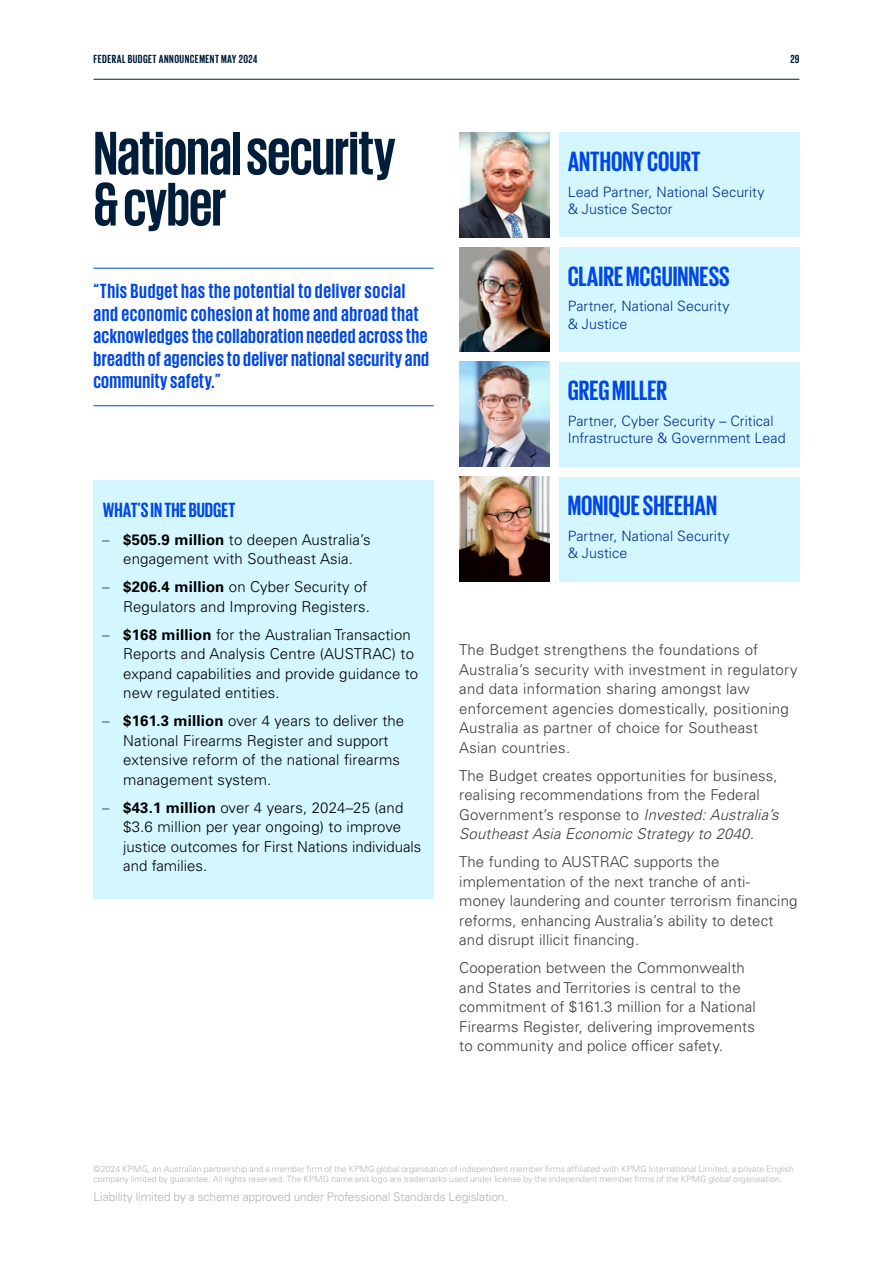
<style>
.page{position:relative;width:893px;height:1263px;background:#fff}
.page>*{position:absolute;margin:0;border:0;box-sizing:border-box;transform-origin:0 0}
.t1{font:700 63px/51px "KPMG";letter-spacing:-.015em;color:#001e3a}
.t2{font:700 28.5px "KPMG";color:#0047e7}
.t3{font:700 21px/22.5px "KPMG";letter-spacing:.02em;color:#0047e7}
.t4{font:300 15px/19.5px "Univers LT Std";letter-spacing:.01em;color:#3c3c3b}
.t5{font:300 15px/19.5px "Univers LT Std";letter-spacing:.01em;color:#000}
.t6{font:300 14.25px/17.1px "Univers LT Std";color:#002f91}
.t7{font:300 12px "Univers LT Std";letter-spacing:-.01em;color:#b3b2b2}
.t8{font:700 12px "KPMG";letter-spacing:.04em;color:#001e3a}
.t9{font:300 8.7px/10.5px "Univers LT Std";color:#b3b2b2}
.s1{color:#3c3c3b}
.s2{font-weight:700}
.s3{font-style:italic}
</style>
<div class="page">
<hr style="left:94px;top:79px;width:705px;height:1px;background:#001e3a">
<hr style="left:94px;top:268px;width:340px;height:1px;background:#0047e7">
<hr style="left:94px;top:405px;width:340px;height:1px;background:#0047e7">
<div style="left:559px;top:133px;width:240px;height:104px;background:#d4f7ff"></div>
<div style="left:559px;top:247px;width:240px;height:105px;background:#d4f7ff"></div>
<div style="left:559px;top:362px;width:240px;height:104px;background:#d4f7ff"></div>
<div style="left:559px;top:477px;width:240px;height:104px;background:#d4f7ff"></div>
<img style="left:459px;top:133px;width:91px;height:104px">
<img style="left:459px;top:247px;width:91px;height:105px">
<img style="left:459px;top:362px;width:91px;height:104px">
<img style="left:459px;top:477px;width:91px;height:104px">
<div style="left:94px;top:480px;width:340px;height:419px;background:#d4f7ff"></div>
<p class="t8" style="left:94px;top:53px;width:166px">FEDERAL BUDGET ANNOUNCEMENT MAY 2024</p>
<p class="t8" style="left:790px;top:53px;width:11px">29</p>
<h1 class="t1" style="left:94px;top:126px;width:303px">National security &amp; cyber</h1>
<h3 class="t3" style="left:94px;top:279px;width:337px">“This Budget has the potential to deliver social and economic cohesion at home and abroad that acknowledges the collaboration needed across the breadth of agencies to deliver national security and community safety.”</h3>
<h3 class="t3" style="left:103px;top:498px;width:134px">WHAT’S IN THE BUDGET</h3>
<p class="t5" style="left:102px;top:530px;width:270px;text-align:center"><span class="s1">–</span> <span class="s2">$505.9 million</span> to deepen Australia’s engagement with Southeast Asia.</p>
<p class="t5" style="left:102px;top:577px;width:270px;text-align:right"><span class="s1">–</span> <span class="s2">$206.4 million</span> on Cyber Security of<br>Regulators and Improving Registers.</p>
<p class="t5" style="left:123px;top:625px;width:296px;text-indent:-21px"><span class="s1">–</span> <span class="s2">$168 million</span> for the Australian Transaction Reports and Analysis Centre (AUSTRAC) to expand capabilities and provide guidance to new regulated entities.</p>
<p class="t5" style="left:123px;top:711px;width:282px;text-indent:-21px"><span class="s1">–</span> <span class="s2">$161.3 million</span> over 4 years to deliver the National Firearms Register and support extensive reform of the national firearms management system.</p>
<p class="t5" style="left:123px;top:798px;width:300px;text-indent:-21px"><span class="s1">–</span> <span class="s2">$43.1 million</span> over 4 years, 2024–25 (and $3.6 million per year ongoing) to improve justice outcomes for First Nations individuals and families.</p>
<h2 class="t2" style="left:568px;top:147px;width:134px">ANTHONY COURT</h2>
<p class="t6" style="left:568px;top:183px;width:198px">Lead Partner, National Security &amp; Justice Sector</p>
<h2 class="t2" style="left:568px;top:262px;width:164px">CLAIRE MCGUINNESS</h2>
<p class="t6" style="left:568px;top:298px;width:163px">Partner, National Security &amp; Justice</p>
<h2 class="t2" style="left:568px;top:376px;width:101px">GREG MILLER</h2>
<p class="t6" style="left:568px;top:412px;width:219px">Partner, Cyber Security – Critical<br>Infrastructure &amp; Government Lead</p>
<h2 class="t2" style="left:568px;top:491px;width:151px">MONIQUE SHEEHAN</h2>
<p class="t6" style="left:568px;top:527px;width:163px">Partner, National Security &amp; Justice</p>
<p class="t4" style="left:459px;top:640px;width:340px">The Budget strengthens the foundations of Australia’s security with investment in regulatory and data information sharing amongst law enforcement agencies domestically, positioning Australia as partner of choice for Southeast Asian countries.</p>
<p class="t4" style="left:459px;top:765px;width:321px">The Budget creates opportunities for business, realising recommendations from the Federal Government’s response to <span class="s3">Invested: Australia’s Southeast Asia Economic Strategy to 2040.</span></p>
<p class="t4" style="left:459px;top:852px;width:340px">The funding to AUSTRAC supports the implementation of the next tranche of anti&shy;money laundering and counter terrorism financing reforms, enhancing Australia’s ability to detect and disrupt illicit financing.</p>
<p class="t4" style="left:459px;top:958px;width:298px">Cooperation between the Commonwealth and States and Territories is central to the commitment of $161.3 million for a National Firearms Register, delivering improvements to community and police officer safety.</p>
<p class="t9" style="left:94px;top:1163px;width:702px">©2024 KPMG, an Australian partnership and a member firm of the KPMG global organisation of independent member firms affiliated with KPMG International Limited, a private English company limited by guarantee. All rights reserved. The KPMG name and logo are trademarks used under license by the independent member firms of the KPMG global organisation.</p>
<p class="t7" style="left:94px;top:1189px;width:416px">Liability limited by a scheme approved under Professional Standards Legislation.</p>
</div>
